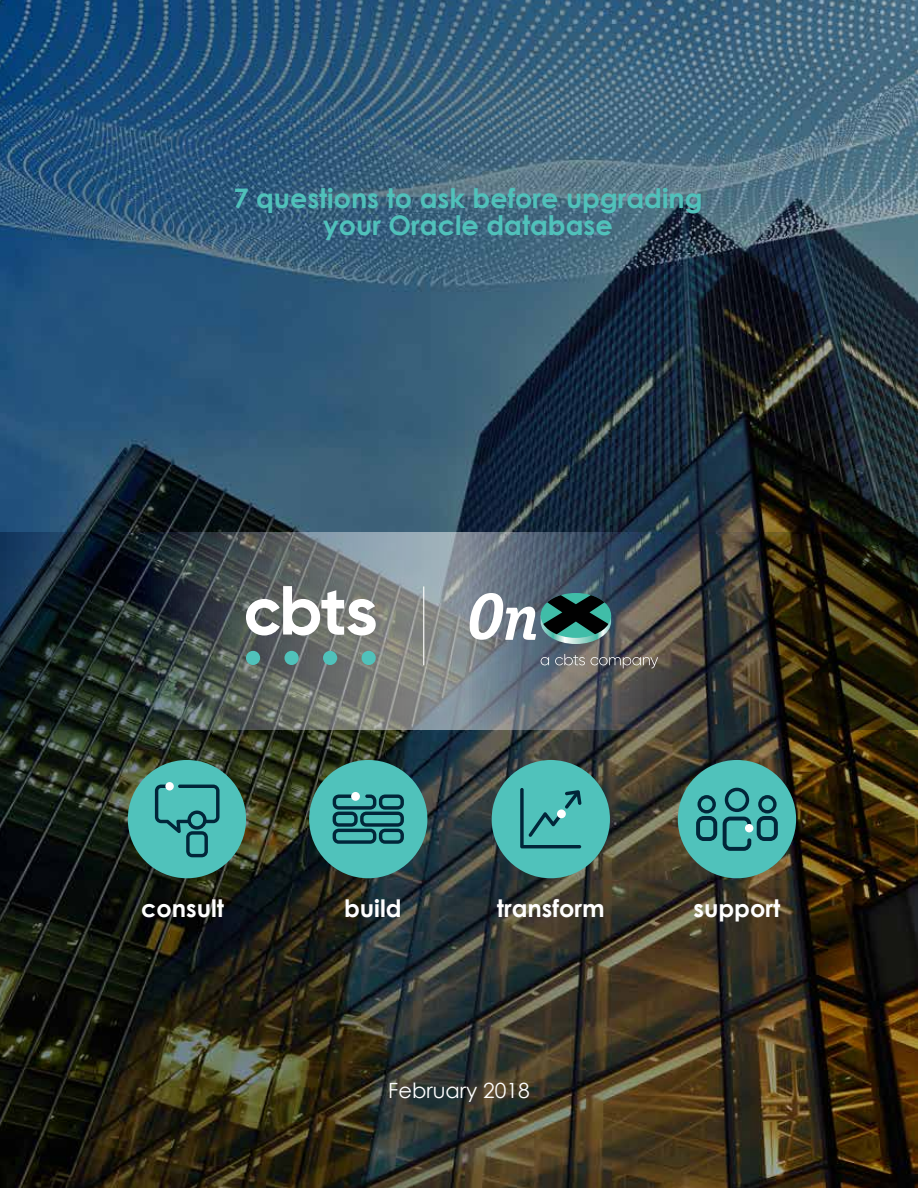
<style>
.page{position:relative;width:918px;height:1188px;background:#fff}
.page>*{position:absolute;margin:0;border:0;box-sizing:border-box;transform-origin:0 0}
.t1{font:700 27px/27px "Century Gothic";color:#50c2bb;text-align:center}
.t2{font:700 24px "Century Gothic";color:#fff}
.t3{font:21px "Century Gothic";color:#fff}
</style>
<div class="page">
<img style="left:0;top:0;width:918px;height:1188px">
<img style="left:0;top:532px;width:918px;height:197px">
<svg style="left:470px;top:593px;width:141px;height:51px"></svg>
<svg style="left:541px;top:657px;width:8px;height:8px"></svg>
<svg style="left:555px;top:654px;width:30px;height:12px"></svg>
<svg style="left:591px;top:657px;width:67px;height:12px"></svg>
<svg style="left:246px;top:586px;width:130px;height:50px"></svg>
<div style="left:246px;top:651px;width:14px;height:14px;background:#50c2bb;border-radius:50%"></div>
<div style="left:284px;top:651px;width:15px;height:14px;background:#50c2bb;border-radius:50%"></div>
<div style="left:323px;top:651px;width:14px;height:14px;background:#50c2bb;border-radius:50%"></div>
<div style="left:362px;top:651px;width:14px;height:14px;background:#50c2bb;border-radius:50%"></div>
<hr style="left:423px;top:586px;width:1px;height:79px;background:#fff">
<div style="left:128px;top:760px;width:118px;height:118px;background:#50c2bb;border-radius:59px"></div>
<svg style="left:155px;top:785px;width:65px;height:72px"></svg>
<div style="left:165px;top:782px;width:9px;height:9px;background:#fff;border-radius:50%"></div>
<div style="left:309px;top:760px;width:118px;height:118px;background:#50c2bb;border-radius:59px"></div>
<svg style="left:333px;top:795px;width:71px;height:49px"></svg>
<div style="left:351px;top:792px;width:9px;height:9px;background:#fff;border-radius:50%"></div>
<div style="left:492px;top:760px;width:118px;height:118px;background:#50c2bb;border-radius:59px"></div>
<svg style="left:520px;top:788px;width:62px;height:60px"></svg>
<div style="left:557px;top:809px;width:9px;height:9px;background:#fff;border-radius:50%"></div>
<div style="left:678px;top:760px;width:118px;height:118px;background:#50c2bb;border-radius:59px"></div>
<svg style="left:696px;top:795px;width:21px;height:46px"></svg>
<svg style="left:757px;top:795px;width:21px;height:46px"></svg>
<svg style="left:723px;top:788px;width:28px;height:63px"></svg>
<div style="left:745px;top:824px;width:8px;height:8px;background:#fff;border-radius:50%"></div>
<p class="t1" style="left:233px;top:184px;width:471px">7 questions to ask before upgrading your Oracle database</p>
<p class="t2" style="left:141px;top:893px;width:85px">consult</p>
<p class="t2" style="left:344px;top:893px;width:59px">build</p>
<p class="t2" style="left:497px;top:893px;width:109px">transform</p>
<p class="t2" style="left:694px;top:893px;width:88px">support</p>
<p class="t3" style="left:388px;top:1078px;width:143px">February 2018</p>
</div>
